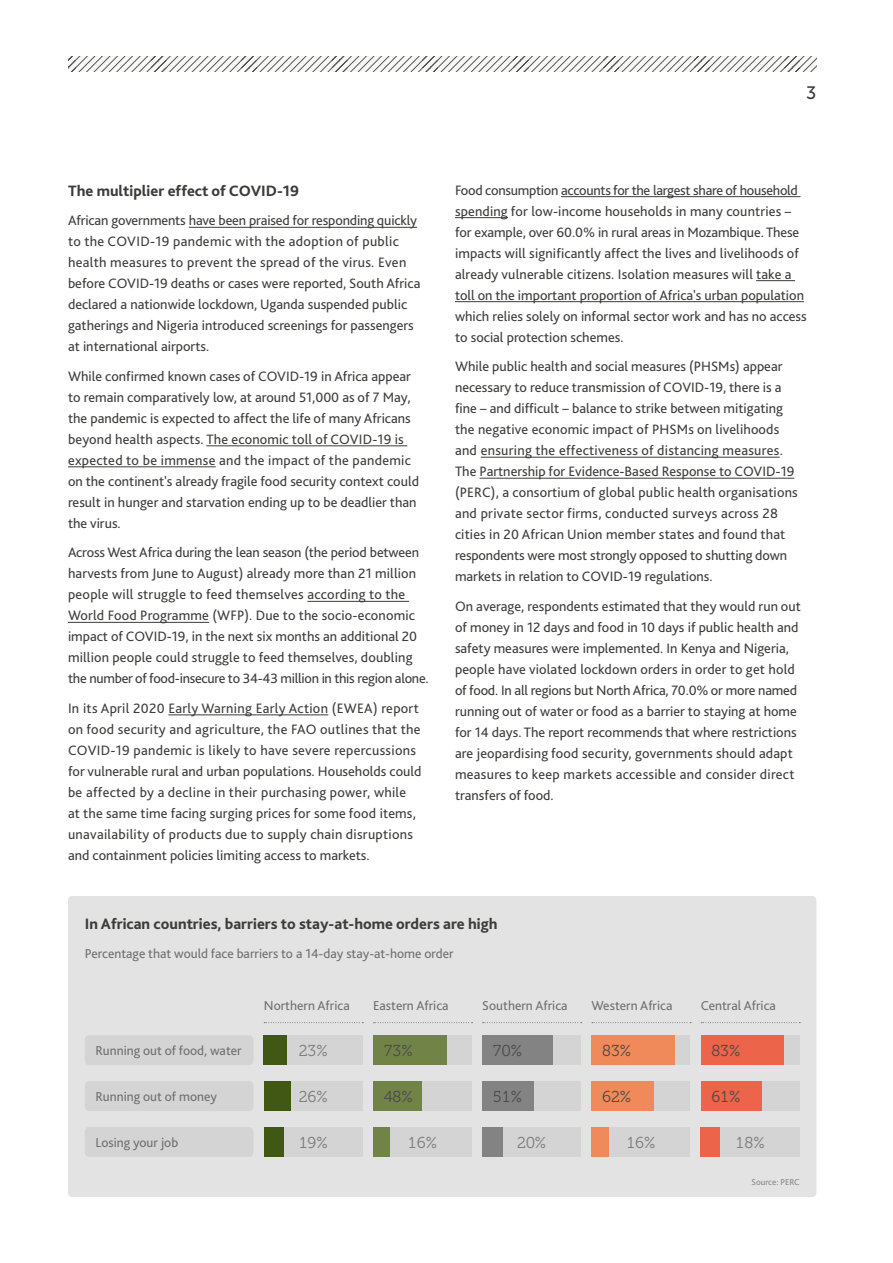
<style>
.page{position:relative;width:893px;height:1263px;background:#fff}
.page>*{position:absolute;margin:0;border:0;box-sizing:border-box;transform-origin:0 0}
.t1{font:18px "Museo Sans 500";color:#3c3c3b}
.t2{font:800 15.75px "Bliss 2";color:#3c3c3b}
.t3{font:15.75px "Museo Slab 300";color:#4a4a49}
.t4{font:15.75px "Museo Slab 300";color:#7c7b7b}
.t5{font:14.25px/21px "Bliss 2";color:#3c3c3b}
.t6{font:14.25px/21px "Bliss 2";letter-spacing:.02em;color:#3c3c3b}
.t7{font:13.5px "Bliss 2";color:#706f6f}
.t8{font:9px "Bliss 2";color:#878787}
</style>
<div class="page">
<svg style="left:68px;top:56px;width:748px;height:15px"></svg>
<hr style="left:189px;top:227px;width:228px;height:1px;background:#3c3c3b">
<hr style="left:206px;top:445px;width:201px;height:1px;background:#3c3c3b">
<hr style="left:68px;top:466px;width:148px;height:1px;background:#3c3c3b">
<hr style="left:307px;top:601px;width:102px;height:1px;background:#3c3c3b">
<hr style="left:68px;top:622px;width:141px;height:1px;background:#3c3c3b">
<hr style="left:168px;top:714px;width:160px;height:1px;background:#3c3c3b">
<hr style="left:561px;top:196px;width:239px;height:1px;background:#3c3c3b">
<hr style="left:455px;top:217px;width:53px;height:1px;background:#3c3c3b">
<hr style="left:756px;top:280px;width:39px;height:1px;background:#3c3c3b">
<hr style="left:455px;top:301px;width:349px;height:1px;background:#3c3c3b">
<hr style="left:481px;top:457px;width:299px;height:1px;background:#3c3c3b">
<hr style="left:480px;top:478px;width:314px;height:1px;background:#3c3c3b">
<div style="left:68px;top:896px;width:748px;height:301px;background:#e3e3e3;border-radius:4px"></div>
<div style="left:701px;top:1035px;width:99px;height:30px;background:#d4d4d4"></div>
<div style="left:701px;top:1081px;width:99px;height:30px;background:#d4d4d4"></div>
<div style="left:701px;top:1127px;width:99px;height:30px;background:#d4d4d4"></div>
<div style="left:591px;top:1035px;width:99px;height:30px;background:#d4d4d4"></div>
<div style="left:591px;top:1081px;width:99px;height:30px;background:#d4d4d4"></div>
<div style="left:591px;top:1127px;width:99px;height:30px;background:#d4d4d4"></div>
<div style="left:482px;top:1035px;width:99px;height:30px;background:#d4d4d4"></div>
<div style="left:482px;top:1081px;width:99px;height:30px;background:#d4d4d4"></div>
<div style="left:482px;top:1127px;width:99px;height:30px;background:#d4d4d4"></div>
<div style="left:373px;top:1035px;width:99px;height:30px;background:#d4d4d4"></div>
<div style="left:373px;top:1081px;width:99px;height:30px;background:#d4d4d4"></div>
<div style="left:373px;top:1127px;width:99px;height:30px;background:#d4d4d4"></div>
<div style="left:264px;top:1035px;width:99px;height:30px;background:#d4d4d4"></div>
<div style="left:264px;top:1081px;width:99px;height:30px;background:#d4d4d4"></div>
<div style="left:264px;top:1127px;width:99px;height:30px;background:#d4d4d4"></div>
<div style="left:85px;top:1035px;width:168px;height:30px;background:#d4d4d4;border-radius:4px"></div>
<div style="left:85px;top:1081px;width:168px;height:30px;background:#d4d4d4;border-radius:4px"></div>
<div style="left:85px;top:1127px;width:168px;height:30px;background:#d4d4d4;border-radius:4px"></div>
<svg style="left:264px;top:1022px;width:99px;height:1px"></svg>
<svg style="left:701px;top:1022px;width:99px;height:1px"></svg>
<svg style="left:592px;top:1022px;width:99px;height:1px"></svg>
<svg style="left:483px;top:1022px;width:99px;height:1px"></svg>
<svg style="left:373px;top:1022px;width:100px;height:1px"></svg>
<div style="left:264px;top:1035px;width:23px;height:30px;background:#405813"></div>
<div style="left:373px;top:1035px;width:73px;height:30px;background:#728348"></div>
<div style="left:482px;top:1035px;width:71px;height:30px;background:#838383"></div>
<div style="left:591px;top:1035px;width:84px;height:30px;background:#f18a5a"></div>
<div style="left:701px;top:1035px;width:82px;height:30px;background:#ec644a"></div>
<div style="left:264px;top:1081px;width:26px;height:30px;background:#405813"></div>
<div style="left:373px;top:1081px;width:48px;height:30px;background:#728348"></div>
<div style="left:482px;top:1081px;width:52px;height:30px;background:#838383"></div>
<div style="left:591px;top:1081px;width:63px;height:30px;background:#f18a5a"></div>
<div style="left:701px;top:1081px;width:61px;height:30px;background:#ec644a"></div>
<div style="left:264px;top:1127px;width:19px;height:30px;background:#405813"></div>
<div style="left:373px;top:1127px;width:16px;height:30px;background:#728348"></div>
<div style="left:482px;top:1127px;width:21px;height:30px;background:#838383"></div>
<div style="left:591px;top:1127px;width:18px;height:30px;background:#f18a5a"></div>
<div style="left:701px;top:1127px;width:19px;height:30px;background:#ec644a"></div>
<p class="t1" style="left:806px;top:83px;width:12px">3</p>
<p class="t2" style="left:68px;top:181px;width:232px">The multiplier effect of COVID-19</p>
<p class="t5" style="left:68px;top:210px;width:354px">African governments have been praised for responding quickly to the COVID-19 pandemic with the adoption of public health measures to prevent the spread of the virus. Even before COVID-19 deaths or cases were reported, South Africa declared a nationwide lockdown, Uganda suspended public gatherings and Nigeria introduced screenings for passengers at international airports.</p>
<p class="t5" style="left:68px;top:365px;width:353px">While confirmed known cases of COVID-19 in Africa appear to remain comparatively low, at around 51,000 as of 7 May, the pandemic is expected to affect the life of many Africans beyond health aspects. The economic toll of COVID-19 is expected to be immense and the impact of the pandemic on the continent's already fragile food security context could result in hunger and starvation ending up to be deadlier than the virus.</p>
<p class="t5" style="left:68px;top:542px;width:362px">Across West Africa during the lean season (the period between harvests from June to August) already more than 21 million people will struggle to feed themselves according to the World Food Programme (WFP). Due to the socio-economic impact of COVID-19, in the next six months an additional 20 million people could struggle to feed themselves, doubling the number of food-insecure to 34-43 million in this region alone.</p>
<p class="t6" style="left:68px;top:697px;width:355px">In its April 2020 Early Warning Early Action (EWEA) report on food security and agriculture, the FAO outlines that the COVID-19 pandemic is likely to have severe repercussions for vulnerable rural and urban populations. Households could be affected by a decline in their purchasing power, while at the same time facing surging prices for some food items, unavailability of products due to supply chain disruptions and containment policies limiting access to markets.</p>
<p class="t5" style="left:455px;top:179px;width:353px">Food consumption accounts for the largest share of household spending for low-income households in many countries – for example, over 60.0% in rural areas in Mozambique. These impacts will significantly affect the lives and livelihoods of already vulnerable citizens. Isolation measures will take a toll on the important proportion of Africa's urban population which relies solely on informal sector work and has no access to social protection schemes.</p>
<p class="t5" style="left:455px;top:356px;width:344px">While public health and social measures (PHSMs) appear necessary to reduce transmission of COVID-19, there is a fine – and difficult – balance to strike between mitigating the negative economic impact of PHSMs on livelihoods and ensuring the effectiveness of distancing measures.<br>The Partnership for Evidence-Based Response to COVID-19 (PERC), a consortium of global public health organisations and private sector firms, conducted surveys across 28 cities in 20 African Union member states and found that respondents were most strongly opposed to shutting down markets in relation to COVID-19 regulations.</p>
<p class="t5" style="left:455px;top:595px;width:347px">On average, respondents estimated that they would run out of money in 12 days and food in 10 days if public health and safety measures were implemented. In Kenya and Nigeria, people have violated lockdown orders in order to get hold of food. In all regions but North Africa, 70.0% or more named running out of water or food as a barrier to staying at home for 14 days. The report recommends that where restrictions are jeopardising food security, governments should adapt measures to keep markets accessible and consider direct transfers of food.</p>
<p class="t2" style="left:85px;top:914px;width:414px">In African countries, barriers to stay-at-home orders are high</p>
<p class="t7" style="left:85px;top:945px;width:370px">Percentage that would face barriers to a 14-day stay-at-home order</p>
<p class="t7" style="left:95px;top:1042px;width:148px">Running out of food, water</p>
<p class="t7" style="left:95px;top:1088px;width:123px">Running out of money</p>
<p class="t7" style="left:95px;top:1134px;width:84px">Losing your job</p>
<p class="t7" style="left:264px;top:997px;width:87px">Northern Africa</p>
<p class="t7" style="left:373px;top:997px;width:77px">Eastern Africa</p>
<p class="t7" style="left:482px;top:997px;width:87px">Southern Africa</p>
<p class="t7" style="left:591px;top:997px;width:82px">Western Africa</p>
<p class="t7" style="left:701px;top:997px;width:77px">Central Africa</p>
<p class="t4" style="left:299px;top:1042px;width:31px">23%</p>
<p class="t3" style="left:384px;top:1042px;width:31px">73%</p>
<p class="t3" style="left:493px;top:1042px;width:31px">70%</p>
<p class="t3" style="left:602px;top:1042px;width:31px">83%</p>
<p class="t3" style="left:711px;top:1042px;width:31px">83%</p>
<p class="t4" style="left:299px;top:1088px;width:31px">26%</p>
<p class="t3" style="left:384px;top:1088px;width:31px">48%</p>
<p class="t3" style="left:493px;top:1088px;width:31px">51%</p>
<p class="t3" style="left:602px;top:1088px;width:31px">62%</p>
<p class="t3" style="left:711px;top:1088px;width:31px">61%</p>
<p class="t4" style="left:299px;top:1134px;width:31px">19%</p>
<p class="t4" style="left:408px;top:1134px;width:31px">16%</p>
<p class="t4" style="left:517px;top:1134px;width:31px">20%</p>
<p class="t4" style="left:626px;top:1134px;width:31px">16%</p>
<p class="t4" style="left:736px;top:1134px;width:31px">18%</p>
<p class="t8" style="left:751px;top:1176px;width:50px">Source: PERC</p>
</div>
